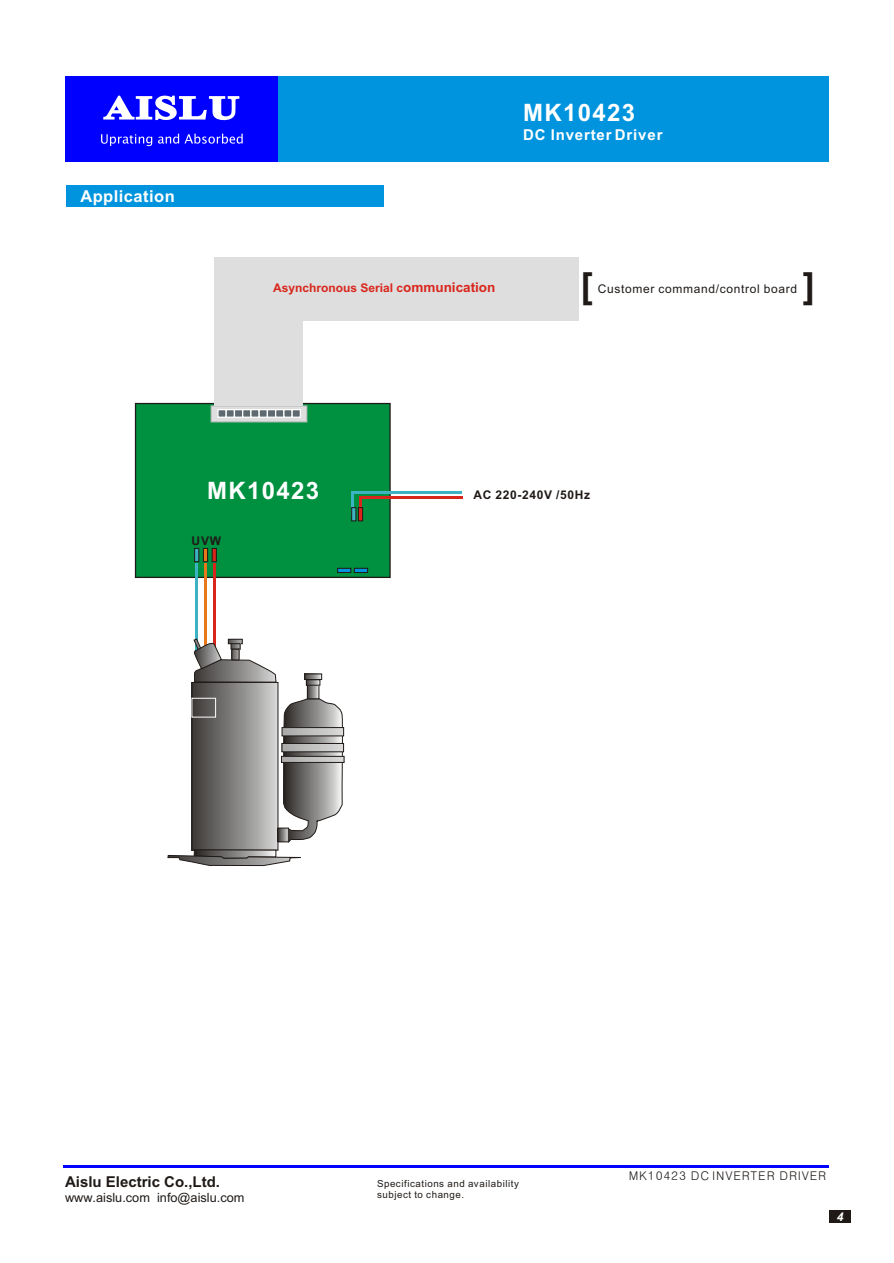
<style>
.page{position:relative;width:894px;height:1263px;background:#fff}
.page>*{position:absolute;margin:0;border:0;box-sizing:border-box;transform-origin:0 0}
.t1{font:700 36px "Arial";color:#1f1a17}
.t2{font:700 24px "Arial";letter-spacing:.055em;color:#fff}
.t3{font:700 16.5px "Arial";letter-spacing:.03em;color:#fff}
.t4{font:700 15px "Arial";color:#1f1a17}
.t5{font:700 15px "Arial";letter-spacing:.055em;color:#fff}
.t6{font:12.75px "Arial";color:#1f1a17}
.t7{font:700 12px "Arial";color:#d9261c}
.t8{font:12px "Arial";letter-spacing:.055em;color:#1f1a17}
.t9{font:12px "Dotum";letter-spacing:.065em;color:#1f1a17}
.t10{font:700 12px "Arial";letter-spacing:.055em;color:#1f1a17}
.t11{font:italic 700 12px "Arial";color:#fff}
.t12{font:9.75px/10.9px "Arial";letter-spacing:.055em;color:#1f1a17}
.s1{font-size:13.5px}
</style>
<div class="page">
<div style="left:135px;top:403px;width:256px;height:175px;background:#009140;border:1px solid #1f1a17"></div>
<div style="left:211px;top:405px;width:96px;height:17px;background:#dedede;border:1px solid #c2c2c2"></div>
<div style="left:829px;top:1210px;width:21px;height:13px;background:#1f1a17"></div>
<div style="left:278px;top:76px;width:551px;height:85px;background:#0094de"></div>
<div style="left:66px;top:185px;width:317px;height:22px;background:#0094de"></div>
<hr style="left:64px;top:1166px;width:765px;height:2px;background:#00f">
<div style="left:65px;top:76px;width:213px;height:85px;background:#00f"></div>
<svg style="left:101px;top:134px;width:142px;height:12px"></svg>
<svg style="left:103px;top:96px;width:136px;height:25px"></svg>
<div style="left:217px;top:409px;width:10px;height:9px;background:#5e6970;border:1px solid #fff"></div>
<div style="left:226px;top:409px;width:9px;height:9px;background:#5e6970;border:1px solid #fff"></div>
<div style="left:234px;top:409px;width:9px;height:9px;background:#5e6970;border:1px solid #fff"></div>
<div style="left:242px;top:409px;width:10px;height:9px;background:#5e6970;border:1px solid #fff"></div>
<div style="left:250px;top:409px;width:10px;height:9px;background:#5e6970;border:1px solid #fff"></div>
<div style="left:259px;top:409px;width:9px;height:9px;background:#5e6970;border:1px solid #fff"></div>
<div style="left:267px;top:409px;width:9px;height:9px;background:#5e6970;border:1px solid #fff"></div>
<div style="left:275px;top:409px;width:10px;height:9px;background:#5e6970;border:1px solid #fff"></div>
<div style="left:283px;top:409px;width:10px;height:9px;background:#5e6970;border:1px solid #fff"></div>
<div style="left:292px;top:409px;width:9px;height:9px;background:#5e6970;border:1px solid #fff"></div>
<svg style="left:194px;top:548px;width:5px;height:14px"></svg>
<hr style="left:195px;top:563px;width:3px;height:89px;background:#3bb3c2">
<hr style="left:352px;top:491px;width:2px;height:23px;background:#3bb3c2">
<hr style="left:352px;top:491px;width:110px;height:2px;background:#3bb3c2">
<hr style="left:204px;top:563px;width:2px;height:89px;background:#e8781a">
<hr style="left:213px;top:563px;width:2px;height:89px;background:#d9261c">
<hr style="left:359px;top:497px;width:3px;height:24px;background:#d9261c">
<hr style="left:361px;top:497px;width:102px;height:2px;background:#d9261c">
<svg style="left:351px;top:507px;width:5px;height:14px"></svg>
<svg style="left:354px;top:568px;width:14px;height:5px"></svg>
<svg style="left:203px;top:548px;width:5px;height:14px"></svg>
<svg style="left:212px;top:548px;width:5px;height:14px"></svg>
<svg style="left:358px;top:507px;width:5px;height:14px"></svg>
<svg style="left:337px;top:568px;width:14px;height:5px"></svg>
<div style="left:282px;top:727px;width:62px;height:9px;border:1px solid #1f1a17"></div>
<div style="left:282px;top:743px;width:62px;height:9px;border:1px solid #1f1a17"></div>
<div style="left:281px;top:756px;width:63px;height:7px;border:1px solid #1f1a17"></div>
<svg style="left:168px;top:639px;width:175px;height:527px"></svg>
<div style="left:307px;top:685px;width:12px;height:14px;border:1px solid #1f1a17"></div>
<div style="left:306px;top:680px;width:14px;height:5px;border:1px solid #1f1a17"></div>
<img style="left:307px;top:676px;width:13px;height:2px">
<div style="left:305px;top:674px;width:17px;height:6px;border:1px solid #1f1a17"></div>
<div style="left:214px;top:257px;width:89px;height:149px;background:#dedede"></div>
<div style="left:214px;top:257px;width:365px;height:63px;background:#dedede"></div>
<h3 class="t3" style="left:80px;top:190px;width:96px">Application</h3>
<h2 class="t2" style="left:523px;top:104px;width:114px">MK10423</h2>
<h3 class="t5" style="left:523px;top:129px;width:141px">DC Inverter Driver</h3>
<p class="t7" style="left:273px;top:284px;width:224px">Asynchronous Serial c<span class="s1">ommunication</span></p>
<h1 class="t1" style="left:581px;top:272px;width:13px">[</h1>
<h1 class="t1" style="left:803px;top:272px;width:13px">]</h1>
<p class="t8" style="left:598px;top:284px;width:201px">Customer command/control board</p>
<h2 class="t2" style="left:207px;top:481px;width:114px">MK10423</h2>
<p class="t10" style="left:191px;top:537px;width:31px">UVW</p>
<p class="t10" style="left:473px;top:490px;width:118px">AC 220-240V /50Hz</p>
<h3 class="t4" style="left:65px;top:1176px;width:157px">Aislu Electric Co.,Ltd.</h3>
<h3 class="t6" style="left:65px;top:1192px;width:181px">www.aislu.com info@aislu.com</h3>
<p class="t12" style="left:377px;top:1179px;width:143px">Specifications and availability subject to change.</p>
<p class="t9" style="left:629px;top:1170px;width:199px">MK10423 DC INVERTER DRIVER</p>
<p class="t11" style="left:837px;top:1212px;width:8px">4</p>
</div>
